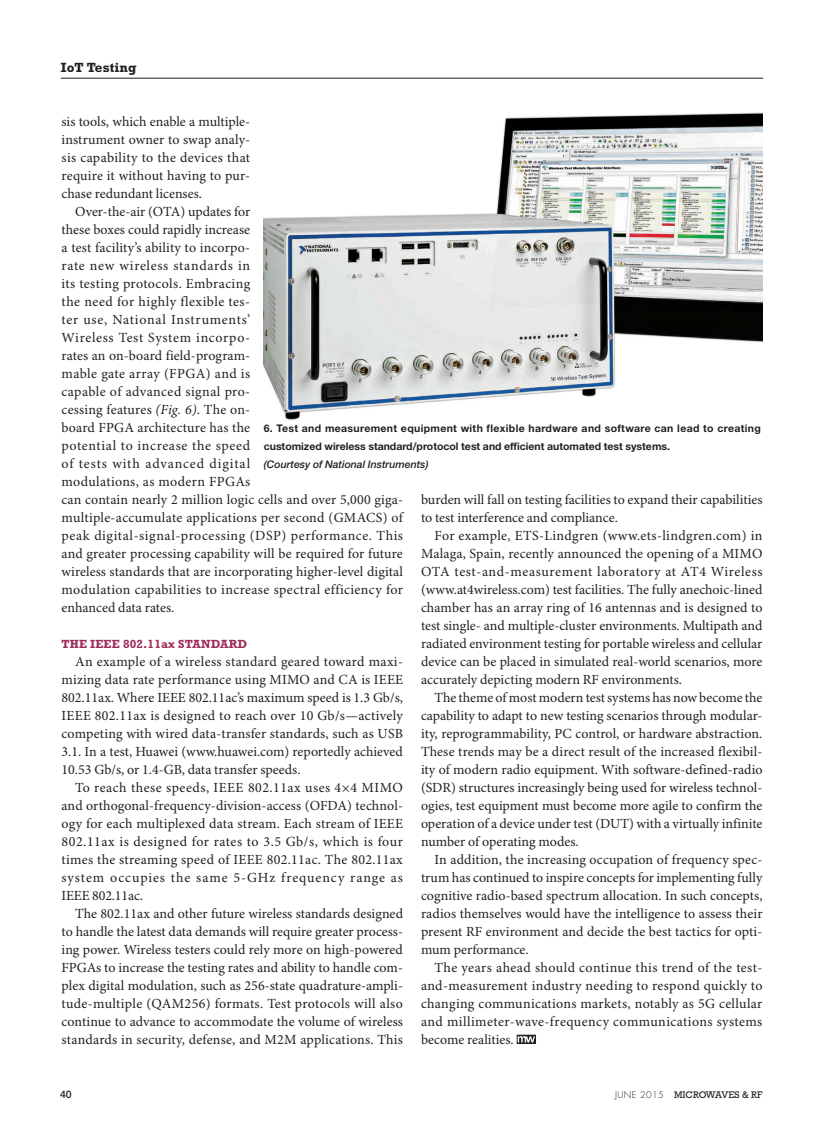
<style>
.page{position:relative;width:824px;height:1134px;background:#fff}
.page>*{position:absolute;margin:0;border:0;box-sizing:border-box;transform-origin:0 0}
.Body-Indent{font:13.95px/18px "Minion Pro";letter-spacing:.01em;color:#231f20;text-align:justify}
.Running_header{font:700 13.5px "Rockwell Std";letter-spacing:.01em;color:#231f20}
.Subhead{font:700 12px "Rockwell Std";letter-spacing:.01em;color:#9d2f5b}
.captions{font:700 10.5px/18px "Helvetica Neue LT Std";letter-spacing:.005em;color:#231f20}
.captions-2{font:italic 500 10.5px "Helvetica Neue LT Std";color:#231f20}
.t1{font:500 10.5px "Helvetica Neue LT Std";color:#231f20}
.t2{font:9.75px "Rockwell Std";color:#231f20}
.s1{font-style:italic}
.s2{font-family:"Futura Std";font-weight:300;font-size:9px}
</style>
<div class="page">
<hr style="left:61px;top:78px;width:702px;height:1px;background:#231f20">
<svg style="left:516px;top:1035px;width:20px;height:9px"></svg>
<img style="left:264px;top:112px;width:498px;height:308px">
<p class="Running_header" style="left:61px;top:59px;width:77px">IoT Testing</p>
<p class="Body-Indent" style="left:62px;top:113px;width:190px">sis tools, which enable a multiple&shy;instrument owner to swap analy&shy;sis capability to the devices that require it without having to pur&shy;chase redundant licenses.</p>
<p class="Body-Indent" style="left:62px;top:203px;width:343px;text-align:left;text-indent:14px">Over-the-air (OTA) updates for<br>these boxes could rapidly increase<br>a test facility’s ability to incorpo-<br>rate new wireless standards in<br>its testing protocols. Embracing<br>the need for highly flexible tes-<br>ter use, National Instruments’<br>Wireless Test System incorpo-<br>rates an on-board field-program-<br>mable gate array (FPGA) and is<br>capable of advanced signal pro-<br>cessing features <span class="s1">(Fig. 6)</span>. The on-<br>board FPGA architecture has the<br>potential to increase the speed<br>of tests with advanced digital<br>modulations, as modern FPGAs<br>can contain nearly 2 million logic cells and over 5,000 giga&shy;multiple-accumulate applications per second (GMACS) of peak digital-signal-processing (DSP) performance. This and greater processing capability will be required for future wireless standards that are incorporating higher-level digital modulation capabilities to increase spectral efficiency for enhanced data rates.</p>
<p class="Subhead" style="left:62px;top:637px;width:187px">THE IEEE 802.11ax STANDARD</p>
<p class="Body-Indent" style="left:62px;top:653px;width:343px;text-indent:14px">An example of a wireless standard geared toward maxi&shy;mizing data rate performance using MIMO and CA is IEEE 802.11ax. Where IEEE 802.11ac’s maximum speed is 1.3 Gb/s, IEEE 802.11ax is designed to reach over 10 Gb/s—actively competing with wired data-transfer standards, such as USB 3.1. In a test, Huawei (www.huawei.com) reportedly achieved 10.53 Gb/s, or 1.4-GB, data transfer speeds.</p>
<p class="Body-Indent" style="left:62px;top:779px;width:343px;text-indent:14px">To reach these speeds, IEEE 802.11ax uses 4×4 MIMO and orthogonal-frequency-division-access (OFDA) technol&shy;ogy for each multiplexed data stream. Each stream of IEEE 802.11ax is designed for rates to 3.5 Gb/s, which is four times the streaming speed of IEEE 802.11ac. The 802.11ax system occupies the same 5-GHz frequency range as IEEE 802.11ac.</p>
<p class="Body-Indent" style="left:62px;top:905px;width:343px;text-indent:14px">The 802.11ax and other future wireless standards designed to handle the latest data demands will require greater process&shy;ing power. Wireless testers could rely more on high-powered FPGAs to increase the testing rates and ability to handle com&shy;plex digital modulation, such as 256-state quadrature-ampli&shy;tude-multiple (QAM256) formats. Test protocols will also continue to advance to accommodate the volume of wireless standards in security, defense, and M2M applications. This</p>
<p class="captions" style="left:264px;top:419px;width:498px">6. Test and measurement equipment with flexible hardware and software can lead to creating customized wireless standard/protocol test and efficient automated test systems.</p>
<p class="captions-2" style="left:264px;top:458px;width:166px">(Courtesy of National Instruments)</p>
<p class="Body-Indent" style="left:421px;top:491px;width:343px">burden will fall on testing facilities to expand their capabilities to test interference and compliance.</p>
<p class="Body-Indent" style="left:421px;top:527px;width:343px;text-indent:14px">For example, ETS-Lindgren (www.ets-lindgren.com) in Malaga, Spain, recently announced the opening of a MIMO OTA test-and-measurement laboratory at AT4 Wireless (www.at4wireless.com) test facilities. The fully anechoic-lined chamber has an array ring of 16 antennas and is designed to test single- and multiple-cluster environments. Multipath and radiated environment testing for portable wireless and cellular device can be placed in simulated real-world scenarios, more accurately depicting modern RF environments.</p>
<p class="Body-Indent" style="left:421px;top:689px;width:343px;text-indent:14px">The theme of most modern test systems has now become the capability to adapt to new testing scenarios through modular&shy;ity, reprogrammability, PC control, or hardware abstraction.<br>These trends may be a direct result of the increased flexibil&shy;ity of modern radio equipment. With software-defined-radio (SDR) structures increasingly being used for wireless technol&shy;ogies, test equipment must become more agile to confirm the operation of a device under test (DUT) with a virtually infinite number of operating modes.</p>
<p class="Body-Indent" style="left:421px;top:851px;width:343px;text-indent:14px">In addition, the increasing occupation of frequency spec&shy;trum has continued to inspire concepts for implementing fully cognitive radio-based spectrum allocation. In such concepts, radios themselves would have the intelligence to assess their present RF environment and decide the best tactics for opti&shy;mum performance.</p>
<p class="Body-Indent" style="left:421px;top:959px;width:343px;text-indent:14px">The years ahead should continue this trend of the test&shy;and-measurement industry needing to respond quickly to changing communications markets, notably as 5G cellular and millimeter-wave-frequency communications systems become realities.</p>
<p class="t1" style="left:60px;top:1088px;width:13px">40</p>
<p class="t2" style="left:615px;top:1089px;width:149px"><span class="s2">JUNE 2015</span> MICROWAVES &amp; RF</p>
</div>
